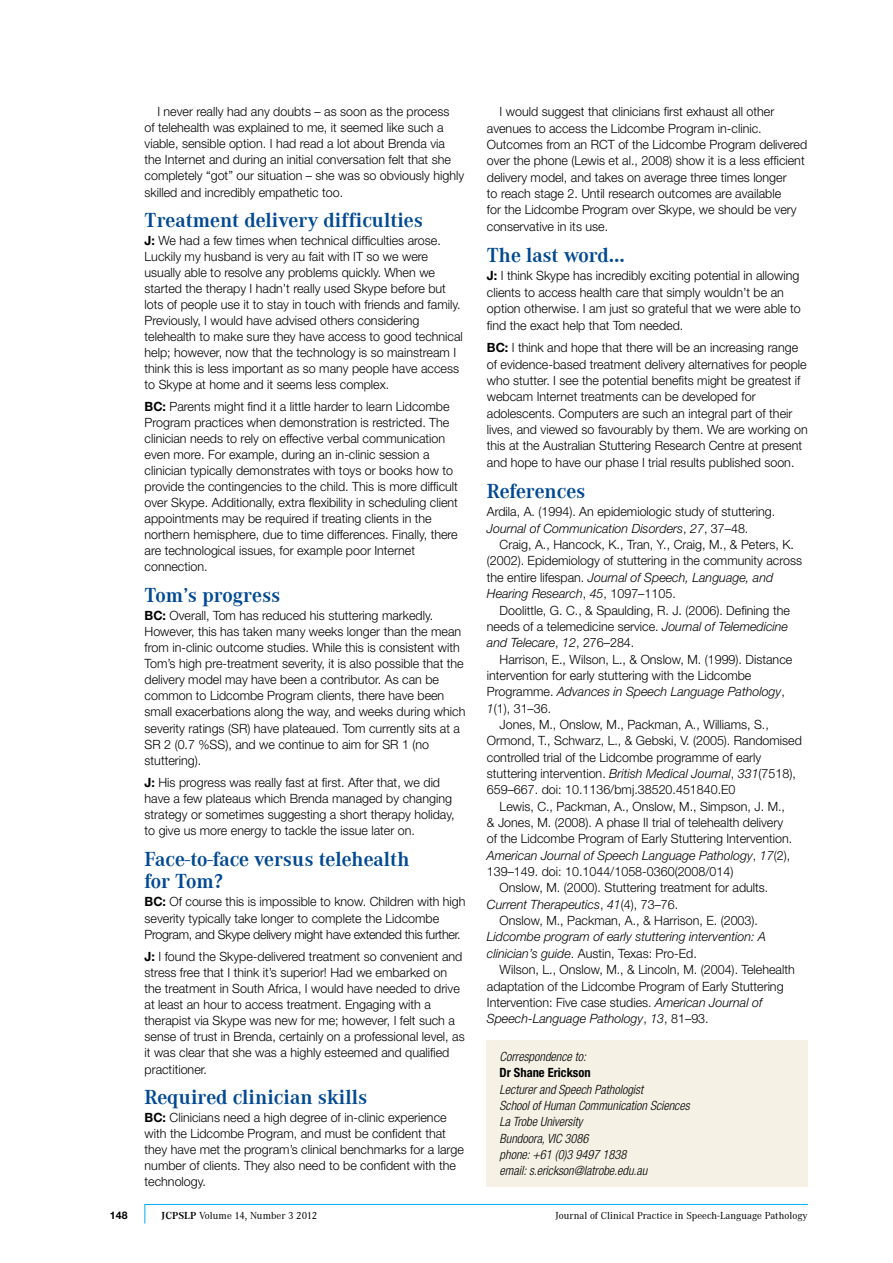
<style>
.page{position:relative;width:893px;height:1263px;background:#fff}
.page>*{position:absolute;margin:0;border:0;box-sizing:border-box;transform-origin:0 0}
.t1{font:700 21px/22.5px "Corporate A";color:#004992}
.t2{font:300 12.75px/16px "Helvetica Neue";color:#000}
.t3{font:italic 300 12.75px/16.4px "Helvetica Neue";color:#000}
.t4{font:italic 300 condensed 12.75px/16.4px "Helvetica Neue";color:#000}
.t5{font:700 condensed 12.75px "Helvetica Neue";color:#000}
.t6{font:10.5px "Corporate A";letter-spacing:.005em;color:#000}
.t7{font:700 10.5px "Helvetica Neue";color:#000}
.s1{font-weight:700}
.s2{font-style:italic}
.s3{font-style:normal}
</style>
<div class="page">
<svg style="left:144px;top:1204px;width:664px;height:20px"></svg>
<div style="left:487px;top:1040px;width:321px;height:146px;background:#f5f1e5"></div>
<p class="t2" style="left:145px;top:103px;width:321px;text-indent:13px">I never really had any doubts – as soon as the process<br>of telehealth was explained to me, it seemed like such a viable, sensible option. I had read a lot about Brenda via the Internet and during an initial conversation felt that she completely “got” our situation – she was so obviously highly skilled and incredibly empathetic too.</p>
<h1 class="t1" style="left:145px;top:209px;width:280px">Treatment delivery difficulties</h1>
<p class="t2" style="left:145px;top:232px;width:320px"><span class="s1">J:</span> We had a few times when technical difficulties arose.<br>Luckily my husband is very au fait with IT so we were usually able to resolve any problems quickly. When we started the therapy I hadn’t really used Skype before but lots of people use it to stay in touch with friends and family.<br>Previously, I would have advised others considering telehealth to make sure they have access to good technical help; however, now that the technology is so mainstream I think this is less important as so many people have access to Skype at home and it seems less complex.</p>
<p class="t2" style="left:145px;top:399px;width:315px"><span class="s1">BC:</span> Parents might find it a little harder to learn Lidcombe Program practices when demonstration is restricted. The clinician needs to rely on effective verbal communication even more. For example, during an in-clinic session a clinician typically demonstrates with toys or books how to provide the contingencies to the child. This is more difficult over Skype. Additionally, extra flexibility in scheduling client appointments may be required if treating clients in the northern hemisphere, due to time differences. Finally, there are technological issues, for example poor Internet connection.</p>
<h1 class="t1" style="left:145px;top:584px;width:137px">Tom’s progress</h1>
<p class="t2" style="left:145px;top:607px;width:322px"><span class="s1">BC:</span> Overall, Tom has reduced his stuttering markedly.<br>However, this has taken many weeks longer than the mean from in-clinic outcome studies. While this is consistent with Tom’s high pre-treatment severity, it is also possible that the delivery model may have been a contributor. As can be common to Lidcombe Program clients, there have been small exacerbations along the way, and weeks during which severity ratings (SR) have plateaued. Tom currently sits at a SR 2 (0.7 %SS), and we continue to aim for SR 1 (no stuttering).</p>
<p class="t2" style="left:145px;top:774px;width:311px"><span class="s1">J:</span> His progress was really fast at first. After that, we did have a few plateaus which Brenda managed by changing strategy or sometimes suggesting a short therapy holiday, to give us more energy to tackle the issue later on.</p>
<h1 class="t1" style="left:145px;top:848px;width:266px">Face-to-face versus telehealth for Tom?</h1>
<p class="t2" style="left:145px;top:894px;width:322px"><span class="s1">BC:</span> Of course this is impossible to know. Children with high severity typically take longer to complete the Lidcombe<br>Program, and Skype delivery might have extended this further.</p>
<p class="t2" style="left:145px;top:948px;width:322px"><span class="s1">J:</span> I found the Skype-delivered treatment so convenient and stress free that I think it’s superior! Had we embarked on the treatment in South Africa, I would have needed to drive at least an hour to access treatment. Engaging with a therapist via Skype was new for me; however, I felt such a sense of trust in Brenda, certainly on a professional level, as it was clear that she was a highly esteemed and qualified practitioner.</p>
<h1 class="t1" style="left:145px;top:1086px;width:224px">Required clinician skills</h1>
<p class="t2" style="left:145px;top:1109px;width:321px"><span class="s1">BC:</span> Clinicians need a high degree of in-clinic experience with the Lidcombe Program, and must be confident that they have met the program’s clinical benchmarks for a large number of clients. They also need to be confident with the technology.</p>
<p class="t2" style="left:487px;top:103px;width:322px;text-indent:13px">I would suggest that clinicians first exhaust all other avenues to access the Lidcombe Program in-clinic.<br>Outcomes from an RCT of the Lidcombe Program delivered over the phone (Lewis et al., 2008) show it is a less efficient delivery model, and takes on average three times longer<br>to reach stage 2. Until research outcomes are available<br>for the Lidcombe Program over Skype, we should be very conservative in its use.</p>
<h1 class="t1" style="left:487px;top:244px;width:140px">The last word...</h1>
<p class="t2" style="left:487px;top:267px;width:315px"><span class="s1">J:</span> I think Skype has incredibly exciting potential in allowing clients to access health care that simply wouldn’t be an option otherwise. I am just so grateful that we were able to find the exact help that Tom needed.</p>
<p class="t2" style="left:487px;top:339px;width:322px"><span class="s1">BC:</span> I think and hope that there will be an increasing range of evidence-based treatment delivery alternatives for people who stutter. I see the potential benefits might be greatest if webcam Internet treatments can be developed for adolescents. Computers are such an integral part of their lives, and viewed so favourably by them. We are working on this at the Australian Stuttering Research Centre at present and hope to have our phase I trial results published soon.</p>
<h1 class="t1" style="left:487px;top:480px;width:100px">References</h1>
<p class="t2" style="left:487px;top:503px;width:290px">Ardila, A. (1994). An epidemiologic study of stuttering.<br><span class="s2">Journal of Communication Disorders</span>, <span class="s2">27</span>, 37–48.</p>
<p class="t2" style="left:487px;top:536px;width:317px;text-indent:13px">Craig, A., Hancock, K., Tran, Y., Craig, M., &amp; Peters, K. (2002). Epidemiology of stuttering in the community across the entire lifespan. <span class="s2">Journal of Speech, Language, and Hearing Research</span>, <span class="s2">45</span>, 1097–1105.</p>
<p class="t2" style="left:487px;top:601px;width:305px;text-indent:13px">Doolittle, G. C., &amp; Spaulding, R. J. (2006). Defining the needs of a telemedicine service. <span class="s2">Journal of Telemedicine and Telecare</span>, <span class="s2">12</span>, 276–284.</p>
<p class="t2" style="left:500px;top:651px;width:294px">Harrison, E., Wilson, L., &amp; Onslow, M. (1999). Distance</p>
<p class="t2" style="left:487px;top:667px;width:266px">intervention for early stuttering with the Lidcombe</p>
<p class="t3" style="left:487px;top:683px;width:299px"><span class="s3">Programme.</span> Advances in Speech Language Pathology<span class="s3">,</span></p>
<p class="t2" style="left:487px;top:700px;width:66px"><span class="s2">1</span>(1), 31–36.</p>
<p class="t2" style="left:500px;top:716px;width:271px">Jones, M., Onslow, M., Packman, A., Williams, S.,</p>
<p class="t2" style="left:487px;top:732px;width:317px">Ormond, T., Schwarz, L., &amp; Gebski, V. (2005). Randomised</p>
<p class="t2" style="left:487px;top:749px;width:276px">controlled trial of the Lidcombe programme of early</p>
<p class="t2" style="left:487px;top:765px;width:310px">stuttering intervention. <span class="s2">British Medical Journal</span>, <span class="s2">331</span>(7518),</p>
<p class="t2" style="left:487px;top:781px;width:250px">659–667. doi: 10.1136/bmj.38520.451840.E0</p>
<p class="t2" style="left:500px;top:798px;width:287px">Lewis, C., Packman, A., Onslow, M., Simpson, J. M.,</p>
<p class="t2" style="left:487px;top:814px;width:298px">&amp; Jones, M. (2008). A phase II trial of telehealth delivery</p>
<p class="t2" style="left:487px;top:830px;width:307px">of the Lidcombe Program of Early Stuttering Intervention.</p>
<p class="t3" style="left:487px;top:847px;width:305px">American Journal of Speech Language Pathology<span class="s3">,</span> 17<span class="s3">(2),</span></p>
<p class="t2" style="left:487px;top:863px;width:248px">139–149. doi: 10.1044/1058-0360(2008/014)</p>
<p class="t2" style="left:500px;top:880px;width:270px">Onslow, M. (2000). Stuttering treatment for adults.</p>
<p class="t3" style="left:487px;top:896px;width:193px">Current Therapeutics<span class="s3">,</span> 41<span class="s3">(4), 73–76.</span></p>
<p class="t2" style="left:500px;top:912px;width:260px">Onslow, M., Packman, A., &amp; Harrison, E. (2003).</p>
<p class="t3" style="left:487px;top:928px;width:281px">Lidcombe program of early stuttering intervention: A clinician’s guide<span class="s3">. Austin, Texas: Pro-Ed.</span></p>
<p class="t2" style="left:487px;top:961px;width:309px;text-indent:13px">Wilson, L., Onslow, M., &amp; Lincoln, M. (2004). Telehealth adaptation of the Lidcombe Program of Early Stuttering Intervention: Five case studies. <span class="s2">American Journal of Speech-Language Pathology</span>, <span class="s2">13</span>, 81–93.</p>
<p class="t4" style="left:500px;top:1048px;width:88px">Correspondence to:</p>
<p class="t5" style="left:500px;top:1065px;width:93px">Dr Shane Erickson</p>
<p class="t4" style="left:500px;top:1081px;width:191px">Lecturer and Speech Pathologist<br>School of Human Communication Sciences<br>La Trobe University<br>Bundoora, VIC 3086<br>phone: +61 (0)3 9497 1838<br>email: s.erickson@latrobe.edu.au</p>
<p class="t7" style="left:110px;top:1208px;width:19px">148</p>
<p class="t6" style="left:162px;top:1209px;width:157px"><span class="s1">JCPSLP</span> Volume 14, Number 3 2012</p>
<p class="t6" style="left:555px;top:1209px;width:254px">Journal of Clinical Practice in Speech-Language Pathology</p>
</div>
